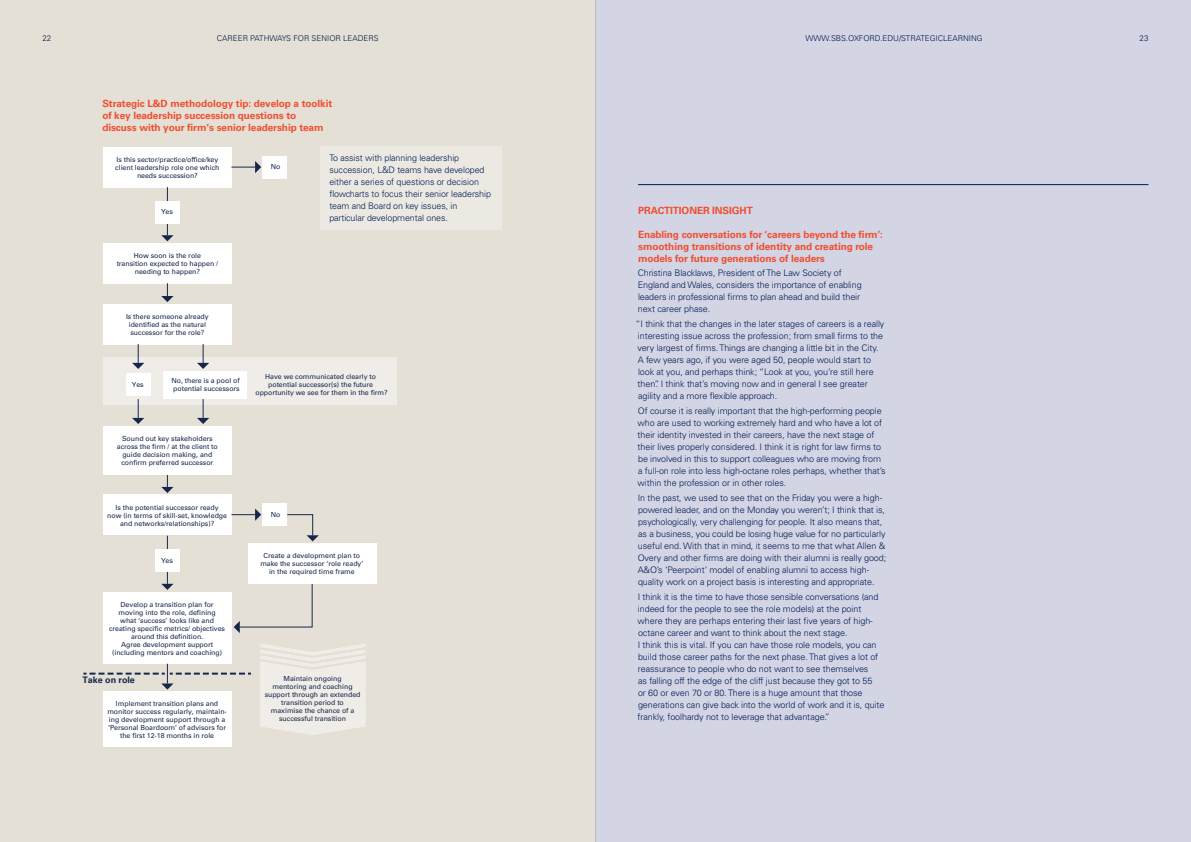
<style>
.page{position:relative;width:1191px;height:842px;background:#fff}
.page>*{position:absolute;margin:0;border:0;box-sizing:border-box;transform-origin:0 0}
.t1{font:700 10px/12px "Univers LT Std";letter-spacing:-.01em;color:#f04e30}
.t2{font:300 9px/12px "Univers LT Std";letter-spacing:-.01em;color:#001c54}
.t3{font:700 9px "Univers LT Std";letter-spacing:-.005em;color:#16274d}
.t4{font:300 8px "Univers LT Std";color:#001c54}
.t5{font:7px/8px "Univers LT Std";letter-spacing:-.005em;color:#16274d;text-align:center}
</style>
<div class="page">
<div style="left:595px;top:0;width:596px;height:842px;background:#d3d5e4"></div>
<hr style="left:638px;top:184px;width:510px;height:1px;background:#001c54">
<div style="left:0;top:0;width:595px;height:842px;background:#e5e0d6"></div>
<div style="left:103px;top:357px;width:294px;height:48px;background:#f0ede8"></div>
<div style="left:103px;top:147px;width:128px;height:40px;background:#fff"></div>
<svg style="left:231px;top:161px;width:30px;height:12px"></svg>
<hr style="left:167px;top:187px;width:1px;height:48px;background:#16274d">
<svg style="left:161px;top:235px;width:12px;height:6px"></svg>
<div style="left:103px;top:243px;width:128px;height:40px;background:#fff"></div>
<svg style="left:161px;top:283px;width:12px;height:19px"></svg>
<div style="left:103px;top:304px;width:128px;height:40px;background:#fff"></div>
<svg style="left:161px;top:474px;width:12px;height:19px"></svg>
<svg style="left:287px;top:514px;width:32px;height:27px"></svg>
<svg style="left:234px;top:583px;width:79px;height:50px"></svg>
<div style="left:103px;top:495px;width:128px;height:40px;background:#fff"></div>
<div style="left:248px;top:543px;width:128px;height:40px;background:#fff"></div>
<div style="left:103px;top:592px;width:128px;height:72px;background:#fff"></div>
<div style="left:103px;top:691px;width:128px;height:55px;background:#fff"></div>
<svg style="left:260px;top:644px;width:105px;height:91px"></svg>
<div style="left:103px;top:426px;width:128px;height:48px;background:#fff"></div>
<svg style="left:132px;top:344px;width:12px;height:25px"></svg>
<div style="left:155px;top:201px;width:25px;height:22px;background:#fff"></div>
<div style="left:126px;top:373px;width:25px;height:23px;background:#fff"></div>
<svg style="left:197px;top:344px;width:12px;height:25px"></svg>
<svg style="left:132px;top:399px;width:12px;height:25px"></svg>
<svg style="left:197px;top:399px;width:12px;height:25px"></svg>
<div style="left:164px;top:371px;width:83px;height:28px;background:#fff"></div>
<div style="left:262px;top:156px;width:25px;height:23px;background:#fff"></div>
<svg style="left:231px;top:508px;width:30px;height:13px"></svg>
<hr style="left:167px;top:536px;width:1px;height:48px;background:#16274d">
<svg style="left:161px;top:584px;width:12px;height:6px"></svg>
<div style="left:155px;top:549px;width:25px;height:23px;background:#fff"></div>
<div style="left:262px;top:504px;width:25px;height:22px;background:#fff"></div>
<svg style="left:83px;top:664px;width:168px;height:26px"></svg>
<div style="left:321px;top:146px;width:181px;height:84px;background:#ece9e2"></div>
<p class="t4" style="left:43px;top:34px;width:10px">22</p>
<p class="t4" style="left:217px;top:34px;width:163px">CAREER PATHWAYS FOR SENIOR LEADERS</p>
<p class="t4" style="left:805px;top:34px;width:179px">WWW.SBS.OXFORD.EDU/STRATEGICLEARNING</p>
<p class="t4" style="left:1139px;top:34px;width:10px">23</p>
<p class="t1" style="left:102px;top:97px;width:231px">Strategic L&amp;D methodology tip: develop a toolkit of key leadership succession questions to discuss with your firm’s senior leadership team</p>
<p class="t5" style="left:115px;top:155px;width:106px">Is this sector/practice/office/key client leadership role one which needs succession?</p>
<p class="t2" style="left:329px;top:152px;width:163px">To assist with planning leadership succession, L&amp;D teams have developed either a series of questions or decision flowcharts to focus their senior leadership team and Board on key issues, in particular developmental ones.</p>
<p class="t5" style="left:271px;top:163px;width:11px">No</p>
<p class="t5" style="left:161px;top:208px;width:13px">Yes</p>
<p class="t5" style="left:117px;top:251px;width:103px">How soon is the role<br>transition expected to happen / needing to happen?</p>
<p class="t5" style="left:126px;top:312px;width:84px">Is there someone already identified as the natural successor for the role?</p>
<p class="t5" style="left:132px;top:381px;width:13px">Yes</p>
<p class="t5" style="left:171px;top:376px;width:70px;text-align:left">No, there is a pool of potential successors</p>
<p class="t5" style="left:117px;top:434px;width:102px">Sound out key stakeholders across the firm / at the client to guide decision making, and confirm preferred successor</p>
<p class="t5" style="left:107px;top:503px;width:121px">Is the potential successor ready<br>now (in terms of skill-set, knowledge and networks/relationships)?</p>
<p class="t5" style="left:161px;top:557px;width:13px">Yes</p>
<p class="t5" style="left:109px;top:600px;width:117px">Develop a transition plan for moving into the role, defining<br>what ‘success’ looks like and creating specific metrics/ objectives around this definition.<br>Agree development support (including mentors and coaching)</p>
<p class="t3" style="left:82px;top:675px;width:54px">Take on role</p>
<p class="t5" style="left:107px;top:699px;width:121px">Implement transition plans and monitor success regularly, maintain&shy;ing development support through a ‘Personal Boardoom’ of advisors for the first 12-18 months in role</p>
<p class="t5" style="left:255px;top:373px;width:134px">Have we communicated clearly to potential successor(s) the future opportunity we see for them in the firm?</p>
<p class="t5" style="left:271px;top:511px;width:11px">No</p>
<p class="t5" style="left:260px;top:551px;width:104px">Create a development plan to make the successor ‘role ready’ in the required time frame</p>
<p class="t5" style="left:265px;top:674px;width:97px">Maintain ongoing<br>mentoring and coaching support through an extended transition period to maximise the chance of a successful transition</p>
<p class="t1" style="left:638px;top:205px;width:116px">PRACTITIONER INSIGHT</p>
<p class="t1" style="left:638px;top:228px;width:246px">Enabling conversations for ‘careers beyond the firm’: smoothing transitions of identity and creating role models for future generations of leaders</p>
<p class="t2" style="left:638px;top:267px;width:225px">Christina Blacklaws, President of The Law Society of England and Wales, considers the importance of enabling leaders in professional firms to plan ahead and build their next career phase.</p>
<p class="t2" style="left:635px;top:318px;width:250px">“I think that the changes in the later stages of careers is a really interesting issue across the profession; from small firms to the very largest of firms. Things are changing a little bit in the City.<br>A few years ago, if you were aged 50, people would start to look at you, and perhaps think; “Look at you, you’re still here then”. I think that’s moving now and in general I see greater agility and a more flexible approach.</p>
<p class="t2" style="left:637px;top:405px;width:250px">Of course it is really important that the high-performing people who are used to working extremely hard and who have a lot of their identity invested in their careers, have the next stage of their lives properly considered. I think it is right for law firms to be involved in this to support colleagues who are moving from a full-on role into less high-octane roles perhaps, whether that’s within the profession or in other roles.</p>
<p class="t2" style="left:637px;top:492px;width:250px">In the past, we used to see that on the Friday you were a high&shy;powered leader, and on the Monday you weren’t; I think that is, psychologically, very challenging for people. It also means that, as a business, you could be losing huge value for no particularly useful end. With that in mind, it seems to me that what Allen &amp; Overy and other firms are doing with their alumni is really good; A&amp;O’s ‘Peerpoint’ model of enabling alumni to access high&shy;quality work on a project basis is interesting and appropriate.</p>
<p class="t2" style="left:637px;top:590px;width:248px">I think it is the time to have those sensible conversations (and indeed for the people to see the role models) at the point where they are perhaps entering their last five years of high&shy;octane career and want to think about the next stage.<br>I think this is vital. If you can have those role models, you can build those career paths for the next phase. That gives a lot of reassurance to people who do not want to see themselves<br>as falling off the edge of the cliff just because they got to 55<br>or 60 or even 70 or 80. There is a huge amount that those generations can give back into the world of work and it is, quite frankly, foolhardy not to leverage that advantage.”</p>
</div>
